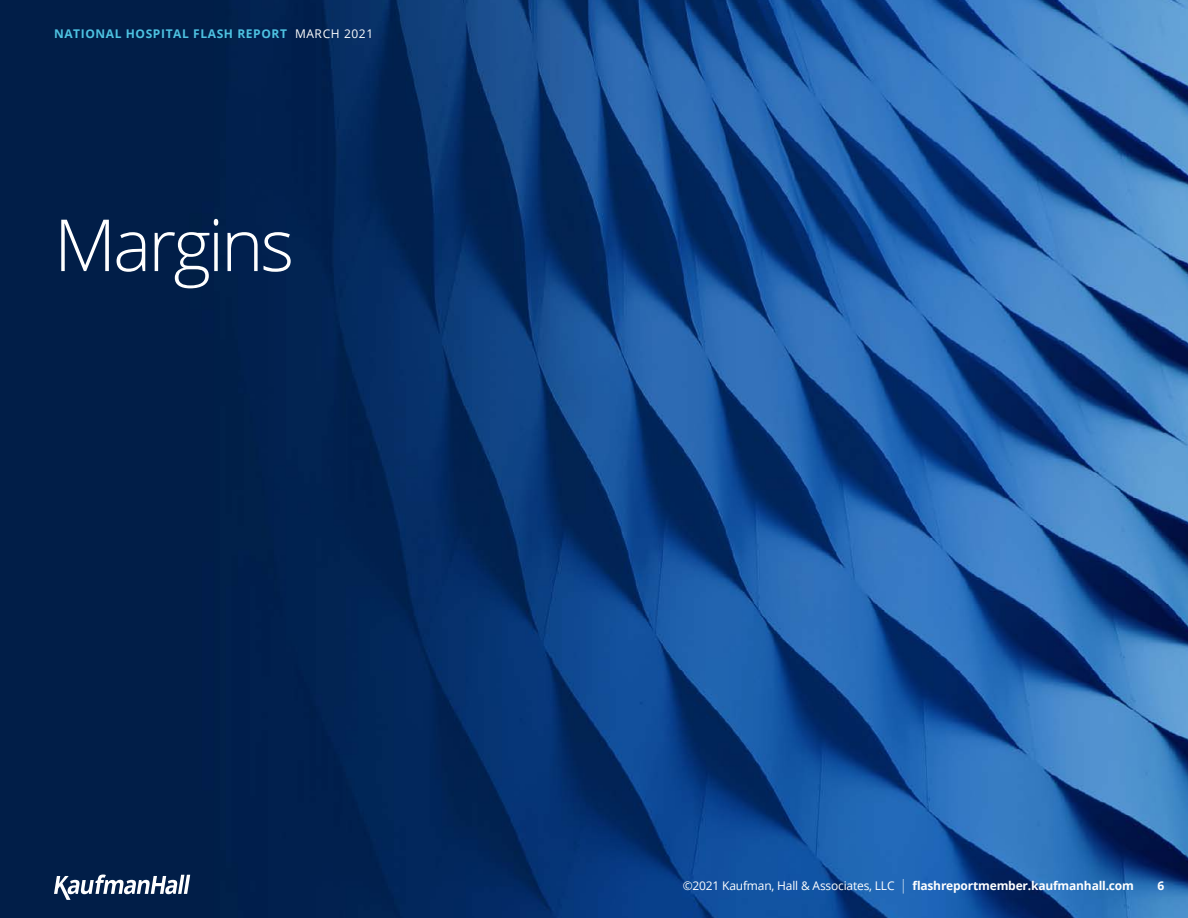
<style>
.page{position:relative;width:1188px;height:918px;background:#fff}
.page>*{position:absolute;margin:0;border:0;box-sizing:border-box;transform-origin:0 0}
.t1{font:300 72px "Open Sans";letter-spacing:-.04em;color:#fff}
.t2{font:700 12px "Open Sans";letter-spacing:-.015em;color:#fff}
.t3{font:700 12px "Open Sans";letter-spacing:.05em;color:#4dc2e1}
.s1{font-weight:400;color:#fff}
.s2{font-weight:400}
.s3{font-weight:300;font-size:14.4px}
</style>
<div class="page">
<img style="left:0;top:0;width:1188px;height:918px">
<svg style="left:54px;top:874px;width:136px;height:26px"></svg>
<p class="t3" style="left:54px;top:26px;width:321px">NATIONAL H OSPITAL FLASH REPORT <span class="s1">March 2021</span></p>
<h1 class="t1" style="left:54px;top:196px;width:242px">Margins</h1>
<p class="t2" style="left:683px;top:877px;width:453px"><span class="s2">©2021 Kaufman, Hall &amp; Associates, LLC</span> <span class="s3">|</span> flashreportmember.kaufmanhall.com</p>
<p class="t2" style="left:1158px;top:877px;width:8px">6</p>
</div>
